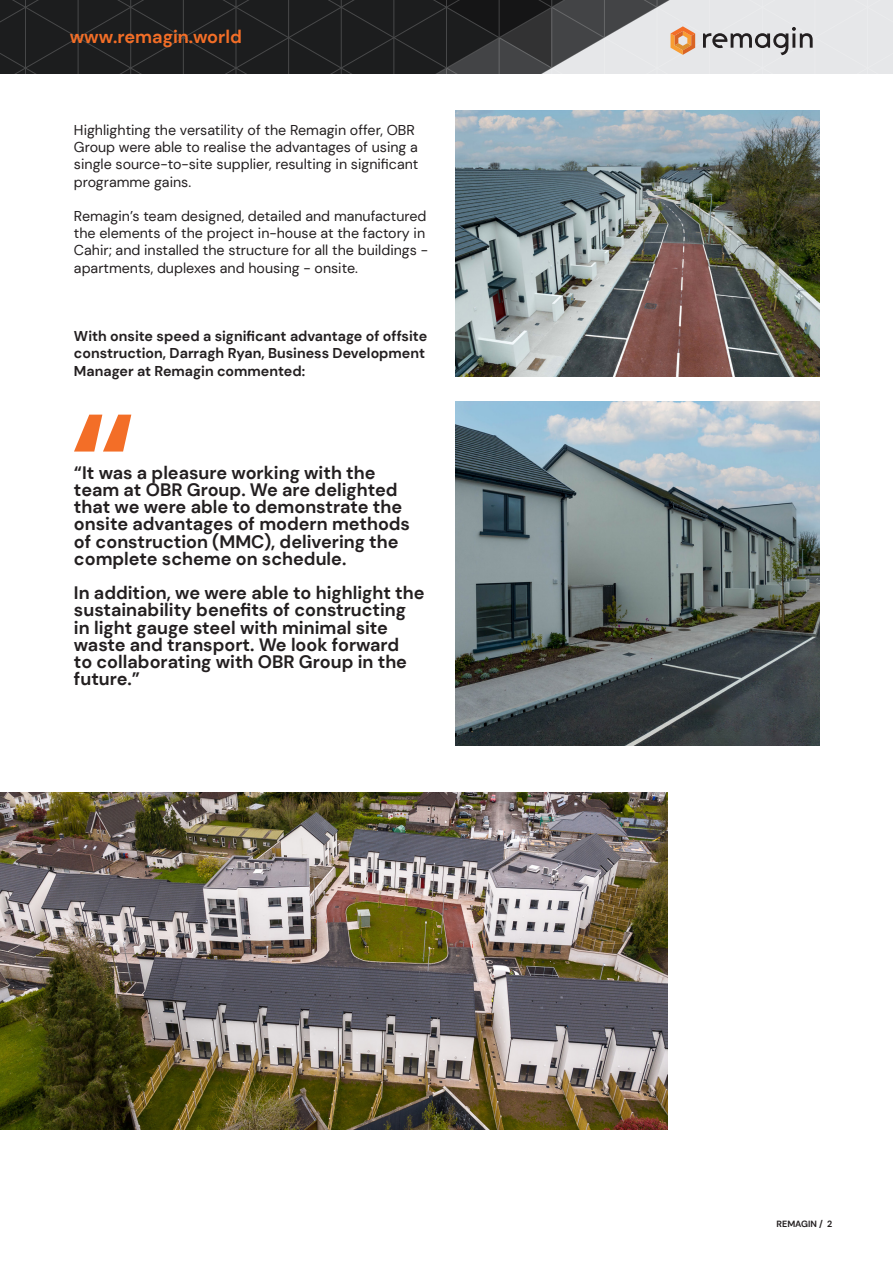
<style>
.page{position:relative;width:893px;height:1263px;background:#fff}
.page>*{position:absolute;margin:0;border:0;box-sizing:border-box;transform-origin:0 0}
.t1{font:700 18.15px "DM Sans";color:#f36e27}
.BODY_TEXT{font:700 18px/17.2px "DM Sans";color:#231f20}
.BODY_TEXT-2{font:14.25px/17.2px "DM Sans";color:#231f20}
.BODY_TEXT-3{font:700 14.25px/17.2px "DM Sans";color:#231f20}
.t2{font:700 9px "DM Sans";color:#231f20}
</style>
<div class="page">
<svg style="left:0;top:0;width:893px;height:74px;background:#606061"></svg>
<img style="left:455px;top:111px;width:364px;height:265px">
<img style="left:0;top:792px;width:668px;height:337px">
<img style="left:455px;top:402px;width:364px;height:344px">
<svg style="left:74px;top:415px;width:57px;height:36px"></svg>
<p class="t1" style="left:70px;top:25px;width:174px">www.remagin.world</p>
<p class="BODY_TEXT-2" style="left:74px;top:121px;width:346px">Highlighting the versatility of the Remagin offer, OBR Group were able to realise the advantages of using a single source-to-site supplier, resulting in significant programme gains.</p>
<p class="BODY_TEXT-2" style="left:74px;top:207px;width:356px">Remagin’s team designed, detailed and manufactured the elements of the project in-house at the factory in Cahir; and installed the structure for all the buildings - apartments, duplexes and housing - onsite.</p>
<p class="BODY_TEXT-3" style="left:74px;top:328px;width:355px">With onsite speed a significant advantage of offsite construction, Darragh Ryan, Business Development<br>Manager at Remagin commented:</p>
<p class="BODY_TEXT" style="left:74px;top:464px;width:338px">“It was a pleasure working with the team at OBR Group. We are delighted that we were able to demonstrate the onsite advantages of modern methods of construction (MMC), delivering the complete scheme on schedule.</p>
<p class="BODY_TEXT" style="left:74px;top:584px;width:352px">In addition, we were able to highlight the sustainability benefits of constructing in light gauge steel with minimal site waste and transport. We look forward<br>to collaborating with OBR Group in the future.”</p>
<p class="t2" style="left:776px;top:1218px;width:57px">REMAGIN / 2</p>
</div>
